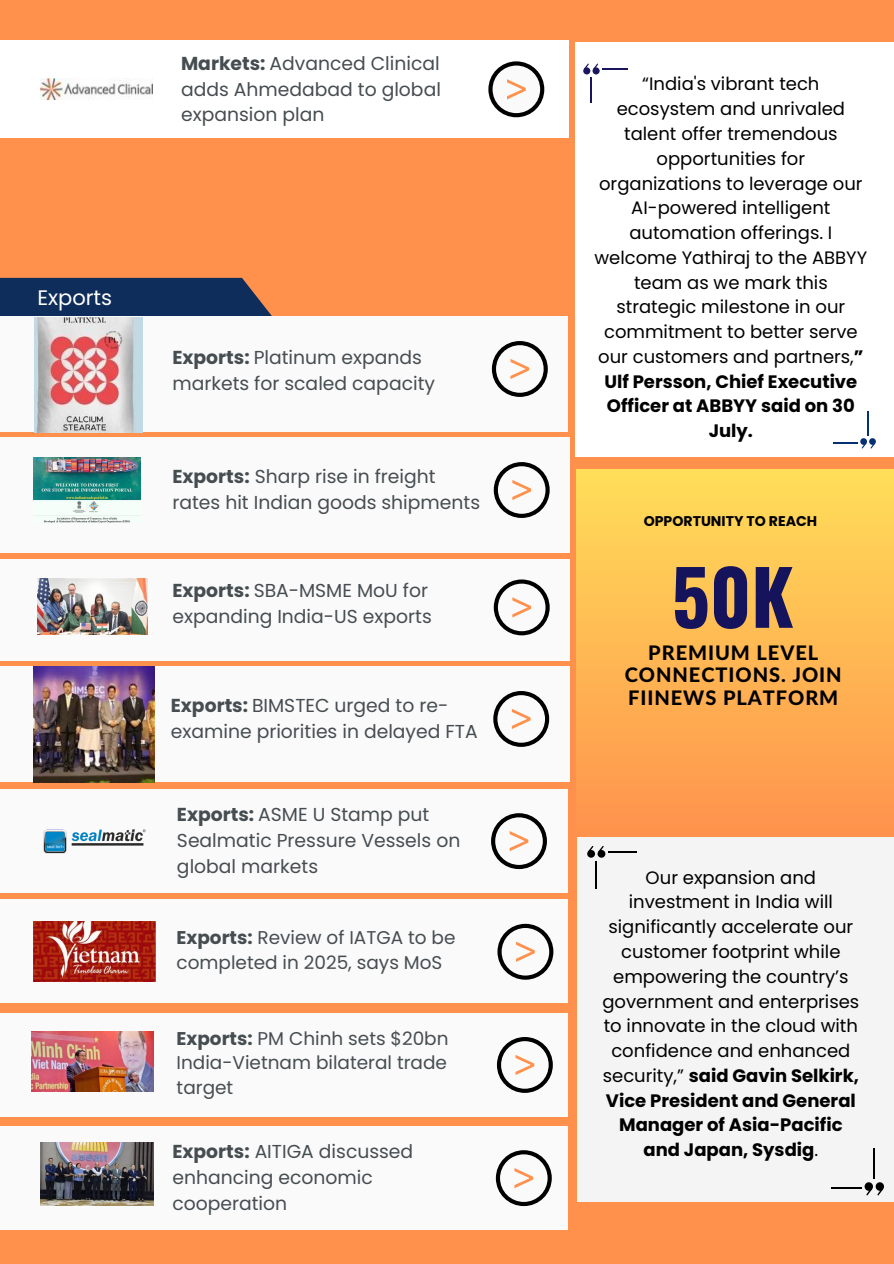
<style>
.page{position:relative;width:894px;height:1264px;background:#fff}
.page>*{position:absolute;margin:0;border:0;box-sizing:border-box;transform-origin:0 0}
.t1{font:700 75px "Oswald";color:#15135b}
.t2{font:21px "Poppins";color:#fff}
.t3{font:800 19.95px/22.5px "Lato Latin";letter-spacing:.045em;color:#000;text-align:center}
.t4{font:18.75px/25.8px "Poppins";color:#464d50}
.t5{font:18.45px/24.8px "Poppins";color:#464d50}
.t6{font:18px/24.8px "Poppins";color:#000;text-align:center}
.t7{font:700 14.1px "Poppins";color:#000}
.s1{font-weight:700}
</style>
<div class="page">
<div style="left:0;top:0;width:893px;height:1263px;background:#ff914d"></div>
<div style="left:575px;top:42px;width:318px;height:414px;background:#fff"></div>
<div style="left:592px;top:67px;width:7px;height:7px;background:#19165e;border-radius:50%"></div>
<div style="left:583px;top:67px;width:7px;height:7px;background:#19165e;border-radius:50%"></div>
<hr style="left:590px;top:77px;width:2px;height:26px;background:#19165e">
<svg style="left:583px;top:64px;width:44px;height:6px"></svg>
<div style="left:860px;top:438px;width:6px;height:7px;background:#053174;border-radius:50%"></div>
<svg style="left:868px;top:438px;width:7px;height:7px"></svg>
<svg style="left:867px;top:411px;width:1px;height:24px"></svg>
<svg style="left:833px;top:442px;width:41px;height:6px"></svg>
<div style="left:0;top:278px;width:272px;height:38px;background:#0e2d5a"></div>
<div style="left:0;top:316px;width:567px;height:116px;background:#fafafa"></div>
<div style="left:491px;top:341px;width:56px;height:56px;border:4px solid #000;border-radius:50%"></div>
<svg style="left:510px;top:359px;width:19px;height:20px"></svg>
<img style="left:34px;top:317px;width:108px;height:115px">
<div style="left:0;top:437px;width:569px;height:116px;background:#fafafa"></div>
<svg style="left:495px;top:464px;width:52px;height:52px"></svg>
<div style="left:493px;top:462px;width:56px;height:56px;border:4px solid #000;border-radius:50%"></div>
<svg style="left:512px;top:480px;width:19px;height:20px"></svg>
<div style="left:0;top:558px;width:569px;height:102px;background:#fafafa"></div>
<svg style="left:495px;top:581px;width:52px;height:52px"></svg>
<div style="left:493px;top:579px;width:56px;height:56px;border:4px solid #000;border-radius:50%"></div>
<svg style="left:512px;top:597px;width:19px;height:20px"></svg>
<div style="left:0;top:40px;width:569px;height:98px;background:#fff"></div>
<svg style="left:490px;top:63px;width:52px;height:52px"></svg>
<div style="left:488px;top:61px;width:56px;height:56px;border:4px solid #000;border-radius:50%"></div>
<svg style="left:507px;top:79px;width:18px;height:20px"></svg>
<img style="left:40px;top:78px;width:113px;height:22px">
<img style="left:34px;top:457px;width:107px;height:65px">
<img style="left:37px;top:579px;width:110px;height:55px">
<div style="left:0;top:788px;width:567px;height:104px;background:#fafafa"></div>
<div style="left:491px;top:813px;width:56px;height:56px;border:4px solid #000;border-radius:50%"></div>
<svg style="left:509px;top:831px;width:19px;height:20px"></svg>
<div style="left:0;top:899px;width:567px;height:104px;background:#fafafa"></div>
<svg style="left:499px;top:925px;width:52px;height:52px"></svg>
<div style="left:497px;top:923px;width:56px;height:56px;border:4px solid #000;border-radius:50%"></div>
<svg style="left:516px;top:941px;width:18px;height:20px"></svg>
<div style="left:0;top:666px;width:569px;height:116px;background:#fafafa"></div>
<div style="left:493px;top:691px;width:56px;height:56px;border:4px solid #000;border-radius:50%"></div>
<svg style="left:511px;top:709px;width:19px;height:20px"></svg>
<img style="left:34px;top:666px;width:120px;height:116px">
<img style="left:34px;top:921px;width:121px;height:60px">
<img style="left:43px;top:829px;width:103px;height:25px">
<div style="left:577px;top:830px;width:316px;height:371px;background:#f4f4f4"></div>
<svg style="left:864px;top:1182px;width:8px;height:8px"></svg>
<svg style="left:866px;top:1187px;width:5px;height:8px"></svg>
<svg style="left:875px;top:1182px;width:8px;height:8px"></svg>
<svg style="left:877px;top:1187px;width:5px;height:8px"></svg>
<hr style="left:873px;top:1148px;width:1px;height:30px;background:#000">
<hr style="left:830px;top:1187px;width:30px;height:2px;background:#000">
<div style="left:597px;top:850px;width:8px;height:7px;background:#000;border-radius:50%"></div>
<div style="left:587px;top:850px;width:8px;height:7px;background:#000;border-radius:50%"></div>
<hr style="left:595px;top:860px;width:2px;height:28px;background:#000">
<svg style="left:587px;top:846px;width:49px;height:7px"></svg>
<div style="left:576px;top:469px;width:316px;height:367px;background:linear-gradient(to bottom,#ffde59,#ff924d)"></div>
<div style="left:0;top:1012px;width:567px;height:104px;background:#fafafa"></div>
<div style="left:497px;top:1037px;width:55px;height:55px;border:4px solid #000;border-radius:50%"></div>
<svg style="left:515px;top:1055px;width:19px;height:20px"></svg>
<img style="left:32px;top:1031px;width:121px;height:60px">
<div style="left:0;top:1125px;width:567px;height:104px;background:#fafafa"></div>
<div style="left:495px;top:1150px;width:56px;height:55px;border:4px solid #000;border-radius:50%"></div>
<svg style="left:514px;top:1168px;width:19px;height:20px"></svg>
<img style="left:40px;top:1142px;width:114px;height:63px">
<h3 class="t4" style="left:181px;top:50px;width:261px;text-align:justify"><span class="s1">Markets:</span> Advanced Clinical adds Ahmedabad to global expansion plan</h3>
<p class="t2" style="left:37px;top:283px;width:76px">Exports</p>
<h3 class="t4" style="left:172px;top:345px;width:264px"><span class="s1">Exports:</span> Platinum expands markets for scaled capacity</h3>
<p class="t4" style="left:172px;top:464px;width:309px"><span class="s1">Exports:</span> Sharp rise in freight rates hit Indian goods shipments</p>
<p class="t4" style="left:172px;top:577px;width:261px"><span class="s1">Exports:</span> SBA-MSME MoU for expanding India-US exports</p>
<h3 class="t4" style="left:171px;top:692px;width:308px"><span class="s1">Exports:</span> BIMSTEC urged to re&shy;examine priorities in delayed FTA</h3>
<p class="t4" style="left:177px;top:801px;width:285px"><span class="s1">Exports:</span> ASME U Stamp put<br>Sealmatic Pressure Vessels on global markets</p>
<p class="t5" style="left:176px;top:925px;width:280px"><span class="s1">Exports:</span> Review of IATGA to be completed in 2025, says MoS</p>
<p class="t5" style="left:176px;top:1025px;width:273px;text-align:justify"><span class="s1">Exports:</span> PM Chinh sets $20bn India-Vietnam bilateral trade target</p>
<p class="t4" style="left:172px;top:1138px;width:242px"><span class="s1">Exports:</span> AITIGA discussed enhancing economic cooperation</p>
<h2 class="t6" style="left:594px;top:72px;width:274px">“India's vibrant tech ecosystem and unrivaled talent offer tremendous opportunities for organizations to leverage our<br>AI-powered intelligent automation offerings. I welcome Yathiraj to the ABBYY team as we mark this strategic milestone in our commitment to better serve our customers and partners,<span class="s1">”<br>Ulf Persson, Chief Executive<br>Officer at ABBYY said on 30<br>July.</span></h2>
<h3 class="t7" style="left:643px;top:511px;width:175px">OPPORTUNITY TO REACH</h3>
<p class="t1" style="left:671px;top:538px;width:123px">50K</p>
<p class="t3" style="left:624px;top:642px;width:218px">PREMIUM LEVEL<br>CONNECTIONS. JOIN<br>FIINEWS PLATFORM</p>
<p class="t6" style="left:602px;top:865px;width:258px">Our expansion and investment in India will significantly accelerate our customer footprint while empowering the country’s government and enterprises to innovate in the cloud with confidence and enhanced security,” <span class="s1">said Gavin Selkirk,<br>Vice President and General<br>Manager of Asia-Pacific and Japan, Sysdig</span>.</p>
</div>
